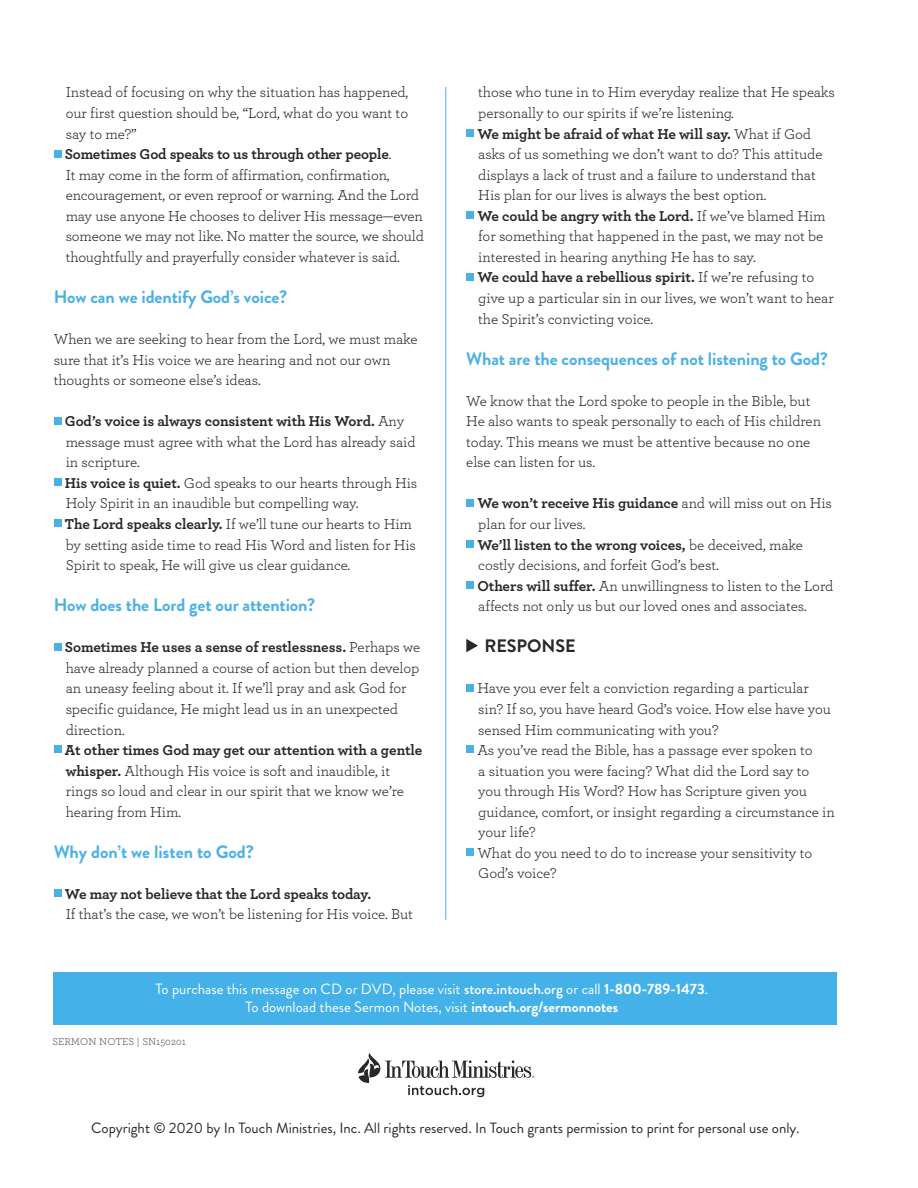
<style>
.page{position:relative;width:918px;height:1188px;background:#fff}
.page>*{position:absolute;margin:0;border:0;box-sizing:border-box;transform-origin:0 0}
.t1{font:700 18px "Brandon Grotesque";letter-spacing:-.005em;color:#4ab1e4}
.t2{font:700 18px "Brandon Grotesque";letter-spacing:-.005em;color:#292829}
.t3{font:15px/20.5px "Archer";letter-spacing:-.005em;color:#292829}
.t4{font:700 15px "Archer";letter-spacing:-.01em;color:#292829}
.t5{font:14.85px/18px "Brandon Grotesque";color:#fff;text-align:center}
.t6{font:14.85px "Brandon Grotesque";color:#292829}
.t7{font:10.5px "Archer";color:#58595b}
.s1{font-weight:700}
.s2{font-weight:500}
</style>
<div class="page">
<div style="left:54px;top:150px;width:8px;height:7px;background:#4ab1e4"></div>
<div style="left:54px;top:417px;width:8px;height:8px;background:#4ab1e4"></div>
<div style="left:54px;top:478px;width:8px;height:8px;background:#4ab1e4"></div>
<div style="left:54px;top:520px;width:8px;height:7px;background:#4ab1e4"></div>
<div style="left:54px;top:643px;width:8px;height:8px;background:#4ab1e4"></div>
<div style="left:54px;top:746px;width:8px;height:7px;background:#4ab1e4"></div>
<div style="left:54px;top:889px;width:8px;height:8px;background:#4ab1e4"></div>
<div style="left:466px;top:129px;width:8px;height:8px;background:#4ab1e4"></div>
<div style="left:466px;top:211px;width:8px;height:8px;background:#4ab1e4"></div>
<div style="left:466px;top:273px;width:8px;height:8px;background:#4ab1e4"></div>
<div style="left:466px;top:499px;width:8px;height:8px;background:#4ab1e4"></div>
<div style="left:466px;top:540px;width:8px;height:8px;background:#4ab1e4"></div>
<div style="left:466px;top:581px;width:8px;height:8px;background:#4ab1e4"></div>
<svg style="left:466px;top:639px;width:12px;height:13px"></svg>
<div style="left:466px;top:684px;width:8px;height:8px;background:#4ab1e4"></div>
<div style="left:466px;top:746px;width:8px;height:7px;background:#4ab1e4"></div>
<div style="left:466px;top:848px;width:8px;height:8px;background:#4ab1e4"></div>
<hr style="left:445px;top:87px;width:1px;height:833px;background:#44b2e8">
<div style="left:54px;top:972px;width:783px;height:53px;background:#44b2e8"></div>
<svg style="left:358px;top:1053px;width:176px;height:44px"></svg>
<p class="t3" style="left:65px;top:82px;width:361px">Instead of focusing on why the situation has happened, our first question should be, “Lord, what do you want to say to me?”<br><span class="s1">Sometimes God speaks to us through other people</span>.<br>It may come in the form of affirmation, confirmation, encouragement, or even reproof or warning. And the Lord may use anyone He chooses to deliver His message—even someone we may not like. No matter the source, we should thoughtfully and prayerfully consider whatever is said.</p>
<p class="t1" style="left:54px;top:284px;width:235px">How can we identify God’s voice?</p>
<p class="t3" style="left:54px;top:328px;width:366px">When we are seeking to hear from the Lord, we must make sure that it’s His voice we are hearing and not our own thoughts or someone else’s ideas.</p>
<p class="t3" style="left:65px;top:411px;width:354px"><span class="s1">God’s voice is always consistent with His Word.</span> Any message must agree with what the Lord has already said in scripture.<br><span class="s1">His voice is quiet.</span> God speaks to our hearts through His Holy Spirit in an inaudible but compelling way.<br><span class="s1">The Lord speaks clearly.</span> If we’ll tune our hearts to Him by setting aside time to read His Word and listen for His Spirit to speak, He will give us clear guidance.</p>
<p class="t1" style="left:54px;top:592px;width:263px">How does the Lord get our attention?</p>
<p class="t3" style="left:65px;top:637px;width:357px"><span class="s1">Sometimes He uses a sense of restlessness.</span> Perhaps we have already planned a course of action but then develop an uneasy feeling about it. If we’ll pray and ask God for specific guidance, He might lead us in an unexpected direction.</p>
<p class="t3" style="left:65px;top:739px;width:359px"><span class="s1">At other times God may get our attention with a gentle whisper.</span> Although His voice is soft and inaudible, it rings so loud and clear in our spirit that we know we’re hearing from Him.</p>
<p class="t1" style="left:54px;top:839px;width:202px">Why don’t we listen to God?</p>
<p class="t4" style="left:65px;top:885px;width:308px">We may not believe that the Lord speaks today.</p>
<p class="t3" style="left:66px;top:904px;width:349px">If that’s the case, we won’t be listening for His voice. But</p>
<p class="t3" style="left:477px;top:82px;width:359px">those who tune in to Him everyday realize that He speaks personally to our spirits if we’re listening.<br><span class="s1">We might be afraid of what He will say.</span> What if God asks of us something we don’t want to do? This attitude displays a lack of trust and a failure to understand that His plan for our lives is always the best option.<br><span class="s1">We could be angry with the Lord.</span> If we’ve blamed Him for something that happened in the past, we may not be interested in hearing anything He has to say.<br><span class="s1">We could have a rebellious spirit.</span> If we’re refusing to give up a particular sin in our lives, we won’t want to hear the Spirit’s convicting voice.</p>
<p class="t1" style="left:466px;top:346px;width:363px">What are the consequences of not listening to God?</p>
<p class="t3" style="left:466px;top:390px;width:356px">We know that the Lord spoke to people in the Bible, but He also wants to speak personally to each of His children today. This means we must be attentive because no one else can listen for us.</p>
<p class="t3" style="left:477px;top:493px;width:357px"><span class="s1">We won’t receive His guidance</span> and will miss out on His plan for our lives.<br><span class="s1">We’ll listen to the wrong voices,</span> be deceived, make costly decisions, and forfeit God’s best.<br><span class="s1">Others will suffer.</span> An unwillingness to listen to the Lord affects not only us but our loved ones and associates.</p>
<p class="t2" style="left:485px;top:634px;width:93px">RESPONSE</p>
<p class="t3" style="left:477px;top:678px;width:359px">Have you ever felt a conviction regarding a particular sin? If so, you have heard God’s voice. How else have you sensed Him communicating with you?<br>As you’ve read the Bible, has a passage ever spoken to<br>a situation you were facing? What did the Lord say to you through His Word? How has Scripture given you guidance, comfort, or insight regarding a circumstance in your life?<br>What do you need to do to increase your sensitivity to God’s voice?</p>
<p class="t5" style="left:156px;top:980px;width:554px">To purchase this message on CD or DVD, please visit <span class="s2">store.intouch.org</span> or call <span class="s1">1-800-789-1473</span>.<br>To download these Sermon Notes, visit <span class="s1">intouch.org/sermonnotes</span></p>
<p class="t7" style="left:52px;top:1035px;width:135px">SERMON NOTES | SN150201</p>
<p class="t6" style="left:91px;top:1117px;width:710px">Copyright © 2020 by In Touch Ministries, Inc. All rights reserved. In Touch grants permission to print for personal use only.</p>
</div>
